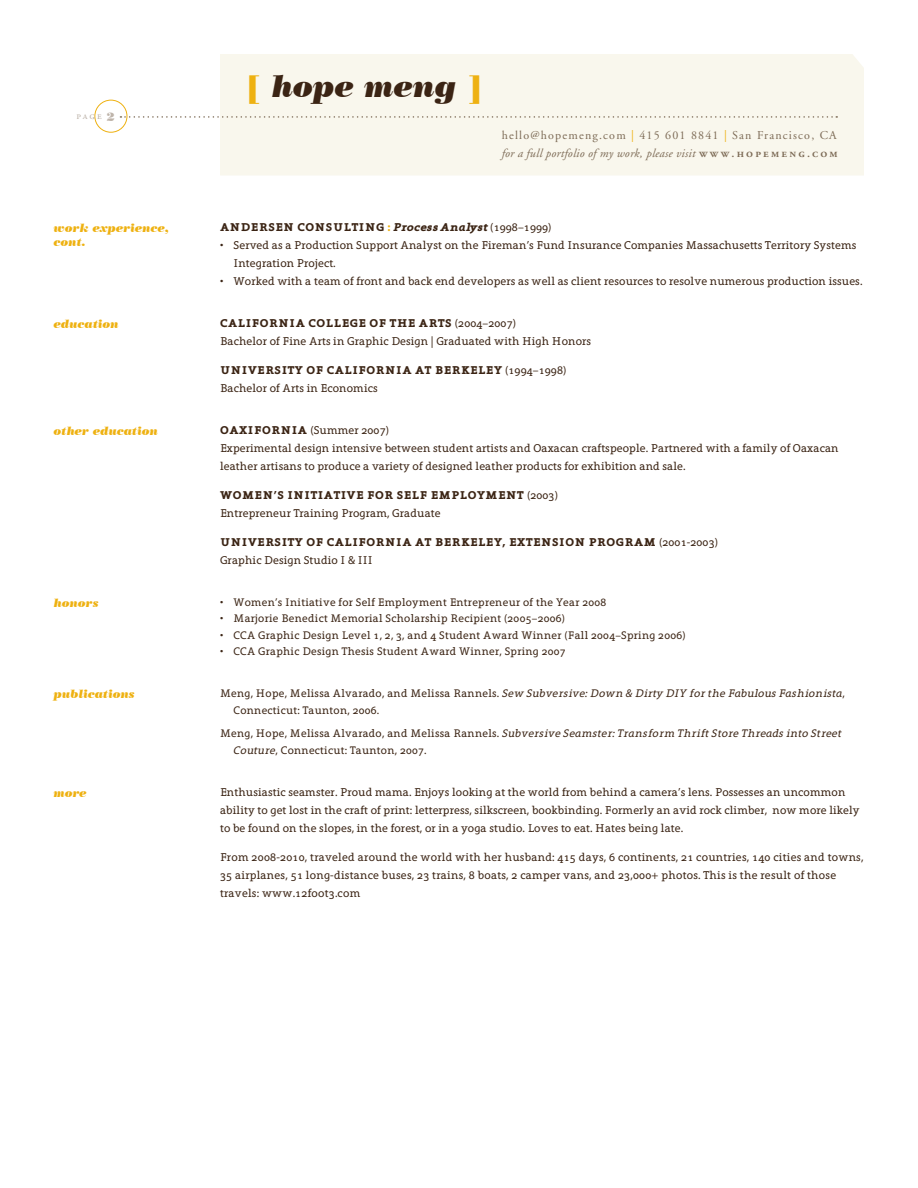
<style>
.page{position:relative;width:918px;height:1188px;background:#fff}
.page>*{position:absolute;margin:0;border:0;box-sizing:border-box;transform-origin:0 0}
.t1{font:italic 31.5px "Poster Bodoni BT";color:#3b2414}
.t2{font:12px/18px "Adobe Garamond";letter-spacing:.1em;color:#7c6a55}
.t3{font:italic 12px/14.4px "Poster Bodoni BT";color:#eeb111}
.t4{font:11.7px/18px "Grandesign Neue Serif";letter-spacing:.01em;color:#3b2414}
.t5{font:700 11.7px "Grandesign Neue Serif";letter-spacing:.05em;color:#3b2414}
.t6{font:italic 700 11.7px "Grandesign Neue Serif";letter-spacing:.01em;color:#3b2414}
.t7{font:11.25px/16.5px "Grandesign Neue Serif";letter-spacing:.025em;color:#3b2414}
.t8{font:10.5px "Adobe Garamond Exp";color:#beb4aa}
.s1{font-style:normal;color:#eeb111}
.s2{font-family:"Poster Bodoni BT";font-size:12px}
.s3{color:#eeb111}
.s4{font-style:italic}
.s5{font-family:"Adobe Garamond Exp";font-weight:600}
.s6{font-weight:400;font-style:normal}
.s7{font-weight:700}
</style>
<div class="page">
<div style="left:220px;top:54px;width:644px;height:121px;background:#f9f7ed"></div>
<svg style="left:120px;top:116px;width:717px;height:2px"></svg>
<div style="left:95px;top:100px;width:32px;height:32px;border:1px solid #eeb111;border-radius:50%"></div>
<h1 class="t1" style="left:247px;top:67px;width:237px"><span class="s1">[</span> hope meng <span class="s1">]</span></h1>
<p class="t8" style="left:76px;top:112px;width:40px">page <span class="s2">2</span></p>
<p class="t2" style="left:502px;top:126px;width:338px">hello@hopemeng.com <span class="s3">|</span> 415 601 8841 <span class="s3">|</span> San Francisco, CA <span class="s4">for a full portfolio of my work, please visit</span> <span class="s5">w w w. h o pe m e n g . co m</span></p>
<p class="t3" style="left:54px;top:220px;width:117px">work experience, cont.</p>
<p class="t5" style="left:220px;top:221px;width:20px">ANDERSEN</p>
<p class="t5" style="left:297px;top:221px;width:71px">CONSULTING</p>
<p class="t6" style="left:387px;top:221px;width:166px"><span class="s1">:</span> Process Analyst <span class="s6">(1998–1999)</span></p>
<p class="t4" style="left:234px;top:236px;width:624px;text-indent:-13px">• Served as a Production Support Analyst on the Fireman’s Fund Insurance Companies Massachusetts Territory Systems<br>Integration Project.</p>
<p class="t4" style="left:220px;top:272px;width:644px">• Worked with a team of front and back end developers as well as client resources to resolve numerous production issues.</p>
<p class="t3" style="left:54px;top:317px;width:66px">education</p>
<p class="t3" style="left:54px;top:424px;width:106px">other education</p>
<p class="t4" style="left:220px;top:315px;width:373px"><span class="s7">CALIFORNIA COLLEGE OF THE ARTS</span> (2004–2007)<br>Bachelor of Fine Arts in Graphic Design | Graduated with High Honors</p>
<p class="t5" style="left:220px;top:364px;width:10px">UNI</p>
<p class="t5" style="left:248px;top:364px;width:18px">VERSI</p>
<p class="t5" style="left:288px;top:364px;width:56px">TY OF CALIF</p>
<p class="t5" style="left:367px;top:364px;width:19px">ORNIA</p>
<p class="t5" style="left:415px;top:364px;width:29px">AT BER</p>
<p class="t5" style="left:461px;top:364px;width:18px">KELE</p>
<p class="t4" style="left:494px;top:361px;width:74px"><span class="s7">Y</span> (1994–1998)</p>
<p class="t4" style="left:220px;top:379px;width:159px">Bachelor of Arts in Economics</p>
<p class="t5" style="left:220px;top:424px;width:62px">OAXIFORNIA</p>
<p class="t4" style="left:220px;top:422px;width:620px;text-indent:90px">(Summer 2007)<br>Experimental design intensive between student artists and Oaxacan craftspeople. Partnered with a family of Oaxacan leather artisans to produce a variety of designed leather products for exhibition and sale.</p>
<p class="t5" style="left:220px;top:489px;width:193px">WOMEN’S INITIATIVE FOR SELF</p>
<p class="t4" style="left:220px;top:486px;width:339px;text-indent:211px"><span class="s7">EMPLOYMENT</span> (2003)<br>Entrepreneur Training Program, Graduate</p>
<p class="t5" style="left:220px;top:535px;width:46px">UNIVERSI</p>
<p class="t5" style="left:288px;top:535px;width:48px">TY OF CALIF</p>
<p class="t5" style="left:367px;top:535px;width:19px">ORNIA</p>
<p class="t5" style="left:415px;top:535px;width:64px">AT BERKELE</p>
<p class="t5" style="left:494px;top:535px;width:48px">Y, EXTENSI</p>
<p class="t5" style="left:565px;top:535px;width:61px">ON PROGRA</p>
<p class="t4" style="left:644px;top:533px;width:76px"><span class="s7">M</span> (2001-2003)</p>
<p class="t4" style="left:220px;top:551px;width:154px">Graphic Design Studio I &amp; III</p>
<p class="t3" style="left:54px;top:595px;width:46px">honors</p>
<p class="t7" style="left:220px;top:594px;width:388px">• Women’s Initiative for Self Employment Entrepreneur of the Year 2008</p>
<p class="t7" style="left:220px;top:611px;width:347px">• Marjorie Benedict Memorial Scholarship Recipient (2005–2006)</p>
<p class="t7" style="left:220px;top:627px;width:467px">• CCA Graphic Design Level 1, 2, 3, and 4 Student Award Winner (Fall 2004–Spring 2006)</p>
<p class="t7" style="left:220px;top:644px;width:347px">• CCA Graphic Design Thesis Student Award Winner, Spring 2007</p>
<p class="t3" style="left:54px;top:687px;width:83px">publications</p>
<p class="t3" style="left:54px;top:785px;width:34px">more</p>
<p class="t7" style="left:234px;top:685px;width:613px;text-indent:-14px">Meng, Hope, Melissa Alvarado, and Melissa Rannels. <span class="s4">Sew Subversive: Down &amp; Dirty DIY for the Fabulous Fashionista</span>,<br>Connecticut: Taunton, 2006.</p>
<p class="t7" style="left:234px;top:725px;width:609px;text-indent:-14px">Meng, Hope, Melissa Alvarado, and Melissa Rannels. <span class="s4">Subversive Seamster: Transform Thrift Store Threads into Street<br>Couture</span>, Connecticut: Taunton, 2007.</p>
<p class="t4" style="left:220px;top:783px;width:641px">Enthusiastic seamster. Proud mama. Enjoys looking at the world from behind a camera’s lens. Possesses an uncommon ability to get lost in the craft of print: letterpress, silkscreen, bookbinding. Formerly an avid rock climber, now more likely to be found on the slopes, in the forest, or in a yoga studio. Loves to eat. Hates being late.</p>
<p class="t4" style="left:220px;top:848px;width:645px">From 2008-2010, traveled around the world with her husband: 415 days, 6 continents, 21 countries, 140 cities and towns,<br>35 airplanes, 51 long-distance buses, 23 trains, 8 boats, 2 camper vans, and 23,000+ photos. This is the result of those travels: www.12foot3.com</p>
</div>
